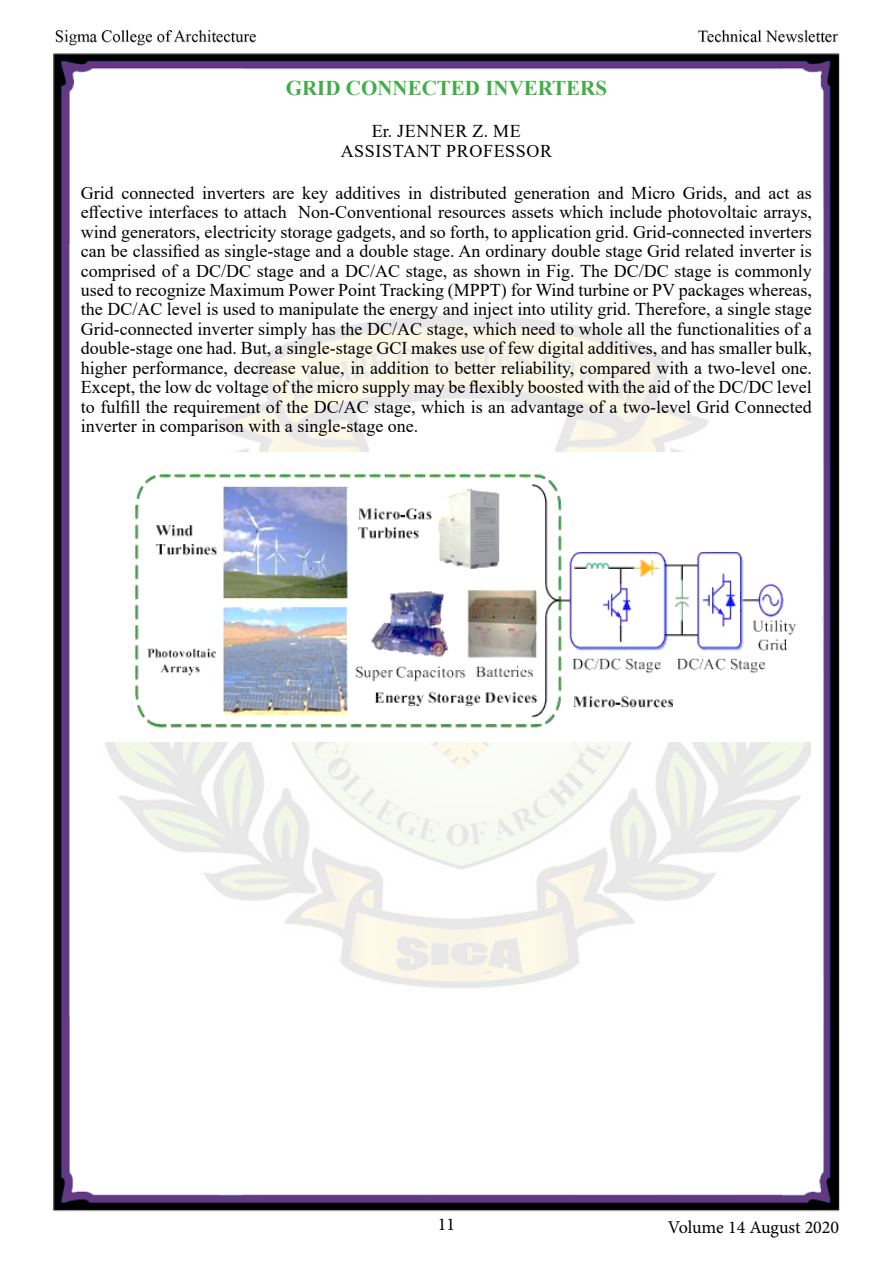
<style>
.page{position:relative;width:893px;height:1263px;background:#fff}
.page>*{position:absolute;margin:0;border:0;box-sizing:border-box;transform-origin:0 0}
.t1{font:700 21px "Times New Roman";color:#41ad49}
.t2{font:18px/19.4px "Times New Roman";color:#000;text-align:justify}
.t3{font:18px/19.4px "Times New Roman";letter-spacing:.035em;color:#000;text-align:center}
.t4{font:18px "Minion Pro";color:#000}
</style>
<div class="page">
<img style="left:53px;top:30px;width:787px;height:1182px">
<img style="left:74px;top:258px;width:736px;height:747px">
<img style="left:79px;top:453px;width:735px;height:289px">
<p class="t1" style="left:286px;top:73px;width:323px">GRID CONNECTED INVERTERS</p>
<p class="t3" style="left:341px;top:121px;width:213px">Er. JENNER Z. ME<br>ASSISTANT PROFESSOR</p>
<p class="t2" style="left:81px;top:183px;width:732px">Grid connected inverters are key additives in distributed generation and Micro Grids, and act as effective interfaces to attach Non-Conventional resources assets which include photovoltaic arrays, wind generators, electricity storage gadgets, and so forth, to application grid. Grid-connected inverters can be classified as single-stage and a double stage. An ordinary double stage Grid related inverter is comprised of a DC/DC stage and a DC/AC stage, as shown in Fig. The DC/DC stage is commonly used to recognize Maximum Power Point Tracking (MPPT) for Wind turbine or PV packages whereas, the DC/AC level is used to manipulate the energy and inject into utility grid. Therefore, a single stage Grid-connected inverter simply has the DC/AC stage, which need to whole all the functionalities of a double-stage one had. But, a single-stage GCI makes use of few digital additives, and has smaller bulk, higher performance, decrease value, in addition to better reliability, compared with a two-level one.<br>Except, the low dc voltage of the micro supply may be flexibly boosted with the aid of the DC/DC level to fulfill the requirement of the DC/AC stage, which is an advantage of a two-level Grid Connected inverter in comparison with a single-stage one.</p>
<p class="t4" style="left:438px;top:1212px;width:19px">11</p>
<p class="t4" style="left:668px;top:1215px;width:173px">Volume 14 August 2020</p>
</div>
